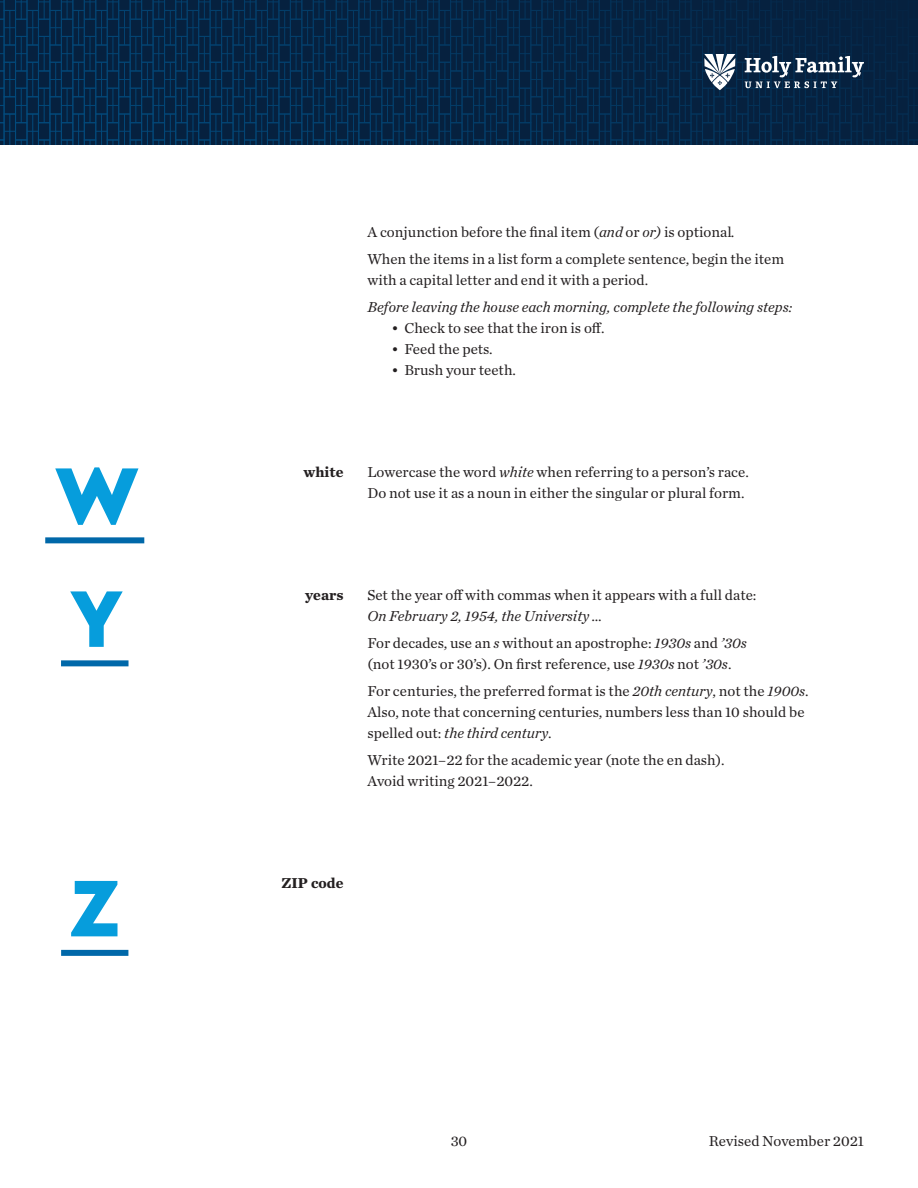
<style>
.page{position:relative;width:918px;height:1188px;background:#fff}
.page>*{position:absolute;margin:0;border:0;box-sizing:border-box;transform-origin:0 0}
.Body_Copy_-_Chronicl{font:900 84px "Cera Pro";color:#069ddc}
.Body_Copy_-_Chronicl-2{font:15px/21px "Chronicle Text G1";color:#231f20}
.Body_Copy_-_Chronicl-3{font:italic 15px "Chronicle Text G1";color:#231f20}
.Body_Copy_-_Chronicl-4{font:700 15px "Chronicle Text G1";color:#231f20}
.s1{font-style:italic}
</style>
<div class="page">
<svg style="left:0;top:0;width:918px;height:145px;background:#052747"></svg>
<svg style="left:704px;top:54px;width:31px;height:36px"></svg>
<svg style="left:745px;top:56px;width:119px;height:32px"></svg>
<div style="left:61px;top:660px;width:68px;height:6px;background:#0068a9"></div>
<div style="left:61px;top:950px;width:67px;height:6px;background:#0068a9"></div>
<div style="left:45px;top:537px;width:99px;height:6px;background:#0068a9"></div>
<p class="Body_Copy_-_Chronicl" style="left:54px;top:440px;width:87px">W</p>
<p class="Body_Copy_-_Chronicl" style="left:70px;top:563px;width:54px">Y</p>
<p class="Body_Copy_-_Chronicl" style="left:70px;top:852px;width:51px">Z</p>
<p class="Body_Copy_-_Chronicl-2" style="left:368px;top:221px;width:369px">A conjunction before the final item (<span class="s1">and</span> or <span class="s1">or)</span> is optional<span class="s1">.</span></p>
<p class="Body_Copy_-_Chronicl-2" style="left:368px;top:248px;width:418px">When the items in a list form a complete sentence, begin the item with a capital letter and end it with a period.</p>
<p class="Body_Copy_-_Chronicl-3" style="left:368px;top:295px;width:426px">Before leaving the house each morning, complete the following steps:</p>
<p class="Body_Copy_-_Chronicl-2" style="left:392px;top:317px;width:215px">• Check to see that the iron is off.</p>
<p class="Body_Copy_-_Chronicl-2" style="left:392px;top:338px;width:103px">• Feed the pets.</p>
<p class="Body_Copy_-_Chronicl-2" style="left:392px;top:359px;width:126px">• Brush your teeth.</p>
<p class="Body_Copy_-_Chronicl-4" style="left:303px;top:460px;width:42px">white</p>
<p class="Body_Copy_-_Chronicl-2" style="left:368px;top:461px;width:383px">Lowercase the word <span class="s1">white</span> when referring to a person’s race.<br>Do not use it as a noun in either the singular or plural form.</p>
<p class="Body_Copy_-_Chronicl-4" style="left:305px;top:583px;width:40px">years</p>
<p class="Body_Copy_-_Chronicl-2" style="left:368px;top:584px;width:391px">Set the year off with commas when it appears with a full date:<br><span class="s1">On February 2, 1954, the University …</span></p>
<p class="Body_Copy_-_Chronicl-2" style="left:368px;top:632px;width:381px">For decades, use an <span class="s1">s</span> without an apostrophe: <span class="s1">1930s</span> and <span class="s1">’30s </span>(not 1930’s or 30’s). On first reference, use <span class="s1">1930s</span> not <span class="s1">’30s</span>.</p>
<p class="Body_Copy_-_Chronicl-2" style="left:368px;top:680px;width:443px">For centuries, the preferred format is the <span class="s1">20th century</span>, not the <span class="s1">1900s</span>.<br>Also, note that concerning centuries, numbers less than 10 should be spelled out: <span class="s1">the third century</span>.</p>
<p class="Body_Copy_-_Chronicl-2" style="left:368px;top:749px;width:359px">Write 2021–22 for the academic year (note the en dash).<br>Avoid writing 2021–2022.</p>
<p class="Body_Copy_-_Chronicl-4" style="left:282px;top:871px;width:63px">ZIP code</p>
<p class="Body_Copy_-_Chronicl-2" style="left:451px;top:1130px;width:18px">30</p>
<p class="Body_Copy_-_Chronicl-2" style="left:709px;top:1130px;width:157px">Revised November 2021</p>
</div>
